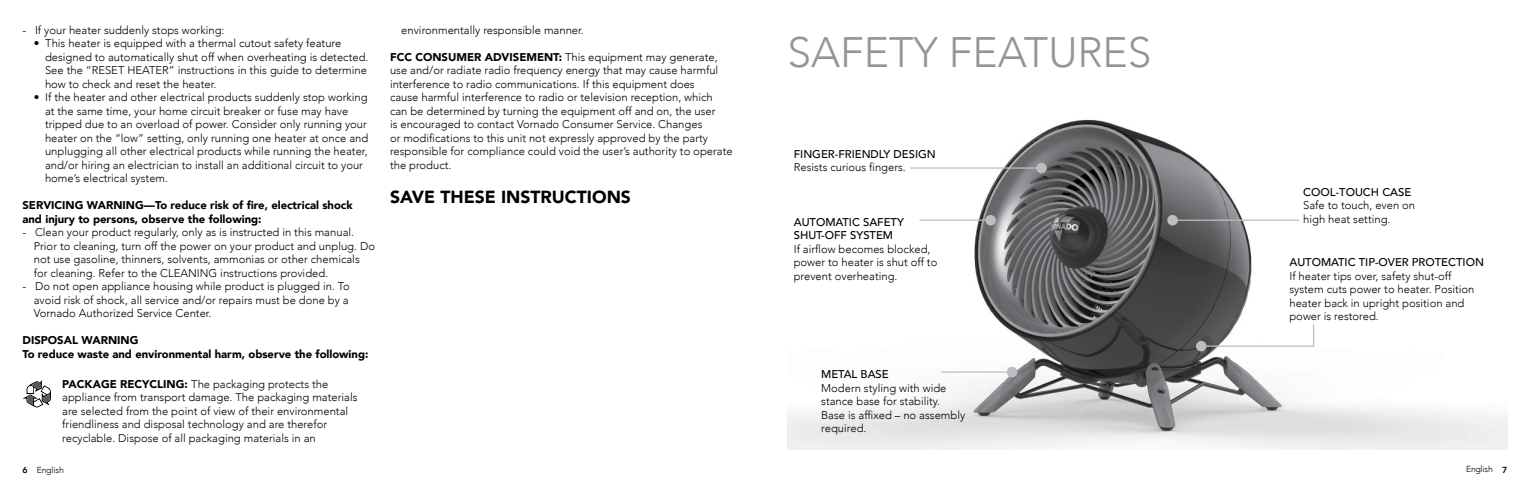
<style>
.page{position:relative;width:1530px;height:495px;background:#fff}
.page>*{position:absolute;margin:0;border:0;box-sizing:border-box;transform-origin:0 0}
.t1{font:300 42.5px "Avenir";color:#939598}
.t2{font:900 17.5px "Avenir";color:#000}
.t3{font:300 11.25px/13.5px "Avenir";color:#000}
.t4{font:900 11.25px/13.5px "Avenir";color:#000}
.t5{font:500 11.25px/13.5px "Avenir";color:#000}
.t6{font:300 8.75px "Avenir";letter-spacing:-.02em;color:#000}
.s1{font-weight:900}
.s2{font-weight:800}
</style>
<div class="page">
<img style="left:788px;top:119px;width:720px;height:331px">
<div style="left:1167px;top:215px;width:11px;height:11px;background:#bcbec0;border-radius:50%"></div>
<hr style="left:1178px;top:220px;width:121px;height:1px;background:#bcbec0">
<div style="left:1196px;top:341px;width:11px;height:10px;background:#bcbec0;border-radius:50%"></div>
<svg style="left:1205px;top:324px;width:110px;height:23px"></svg>
<div style="left:1036px;top:163px;width:11px;height:10px;background:#bcbec0;border-radius:50%"></div>
<hr style="left:910px;top:167px;width:127px;height:2px;background:#bcbec0">
<div style="left:985px;top:215px;width:11px;height:11px;background:#bcbec0;border-radius:50%"></div>
<hr style="left:920px;top:220px;width:66px;height:1px;background:#bcbec0">
<div style="left:1007px;top:367px;width:10px;height:10px;background:#bcbec0;border-radius:50%"></div>
<hr style="left:942px;top:371px;width:65px;height:2px;background:#bcbec0">
<svg style="left:22px;top:380px;width:29px;height:28px"></svg>
<p class="t3" style="left:22px;top:23px;width:204px">- If your heater suddenly stops working:</p>
<p class="t3" style="left:45px;top:37px;width:325px;text-indent:-11px">• This heater is equipped with a thermal cutout safety feature designed to automatically shut off when overheating is detected.<br>See the “RESET HEATER” instructions in this guide to determine how to check and reset the heater.</p>
<p class="t3" style="left:45px;top:91px;width:325px;text-indent:-11px">• If the heater and other electrical products suddenly stop working at the same time, your home circuit breaker or fuse may have tripped due to an overload of power. Consider only running your heater on the “low” setting, only running one heater at once and unplugging all other electrical products while running the heater, and/or hiring an electrician to install an additional circuit to your home’s electrical system.</p>
<p class="t4" style="left:22px;top:198px;width:332px">SERVICING WARNING—To reduce risk of fire, electrical shock and injury to persons, observe the following:</p>
<p class="t3" style="left:34px;top:226px;width:343px;text-indent:-11px">- Clean your product regularly, only as is instructed in this manual.<br>Prior to cleaning, turn off the power on your product and unplug. Do not use gasoline, thinners, solvents, ammonias or other chemicals for cleaning. Refer to the CLEANING instructions provided.</p>
<p class="t3" style="left:34px;top:280px;width:318px;text-align:justify;text-indent:-11px">- Do not open appliance housing while product is plugged in. To avoid risk of shock, all service and/or repairs must be done by a Vornado Authorized Service Center.</p>
<p class="t4" style="left:22px;top:333px;width:347px">DISPOSAL WARNING<br>To reduce waste and environmental harm, observe the following:</p>
<p class="t3" style="left:62px;top:377px;width:297px"><span class="s1">PACKAGE RECYCLING:</span> The packaging protects the appliance from transport damage. The packaging materials are selected from the point of view of their environmental friendliness and disposal technology and are therefor recyclable. Dispose of all packaging materials in an</p>
<p class="t3" style="left:401px;top:23px;width:184px">environmentally responsible manner.</p>
<p class="t3" style="left:390px;top:50px;width:344px"><span class="s1">FCC CONSUMER ADVISEMENT:</span> This equipment may generate, use and/or radiate radio frequency energy that may cause harmful interference to radio communications. If this equipment does<br>cause harmful interference to radio or television reception, which can be determined by turning the equipment off and on, the user<br>is encouraged to contact Vornado Consumer Service. Changes<br>or modifications to this unit not expressly approved by the party responsible for compliance could void the user’s authority to operate the product.</p>
<h2 class="t2" style="left:390px;top:182px;width:242px">SAVE THESE INSTRUCTIONS</h2>
<h1 class="t1" style="left:787px;top:27px;width:365px">SAFETY FEATURES</h1>
<p class="t5" style="left:794px;top:146px;width:144px">FINGER-FRIENDLY DESIGN</p>
<p class="t3" style="left:794px;top:161px;width:114px">Resists curious fingers.</p>
<p class="t5" style="left:794px;top:214px;width:112px">AUTOMATIC SAFETY<br>SHUT-OFF SYSTEM</p>
<p class="t3" style="left:794px;top:242px;width:145px">If airfl ow becomes blocked, power to heater is shut off to prevent overheating.</p>
<p class="t5" style="left:821px;top:367px;width:69px">METAL BASE</p>
<p class="t3" style="left:821px;top:381px;width:146px">Modern styling with wide stance base for stability.<br>Base is affixed – no assembly required.</p>
<p class="t5" style="left:1303px;top:184px;width:110px">COOL-TOUCH CASE</p>
<p class="t3" style="left:1303px;top:199px;width:113px">Safe to touch, even on high heat setting.</p>
<p class="t5" style="left:1289px;top:255px;width:196px">AUTOMATIC TIP-OVER PROTECTION</p>
<p class="t3" style="left:1289px;top:269px;width:187px">If heater tips over, safety shut-off system cuts power to heater. Position heater back in upright position and power is restored.</p>
<p class="t6" style="left:22px;top:464px;width:43px"><span class="s2">6</span> English</p>
<p class="t6" style="left:1466px;top:464px;width:43px">English <span class="s2">7</span></p>
</div>
